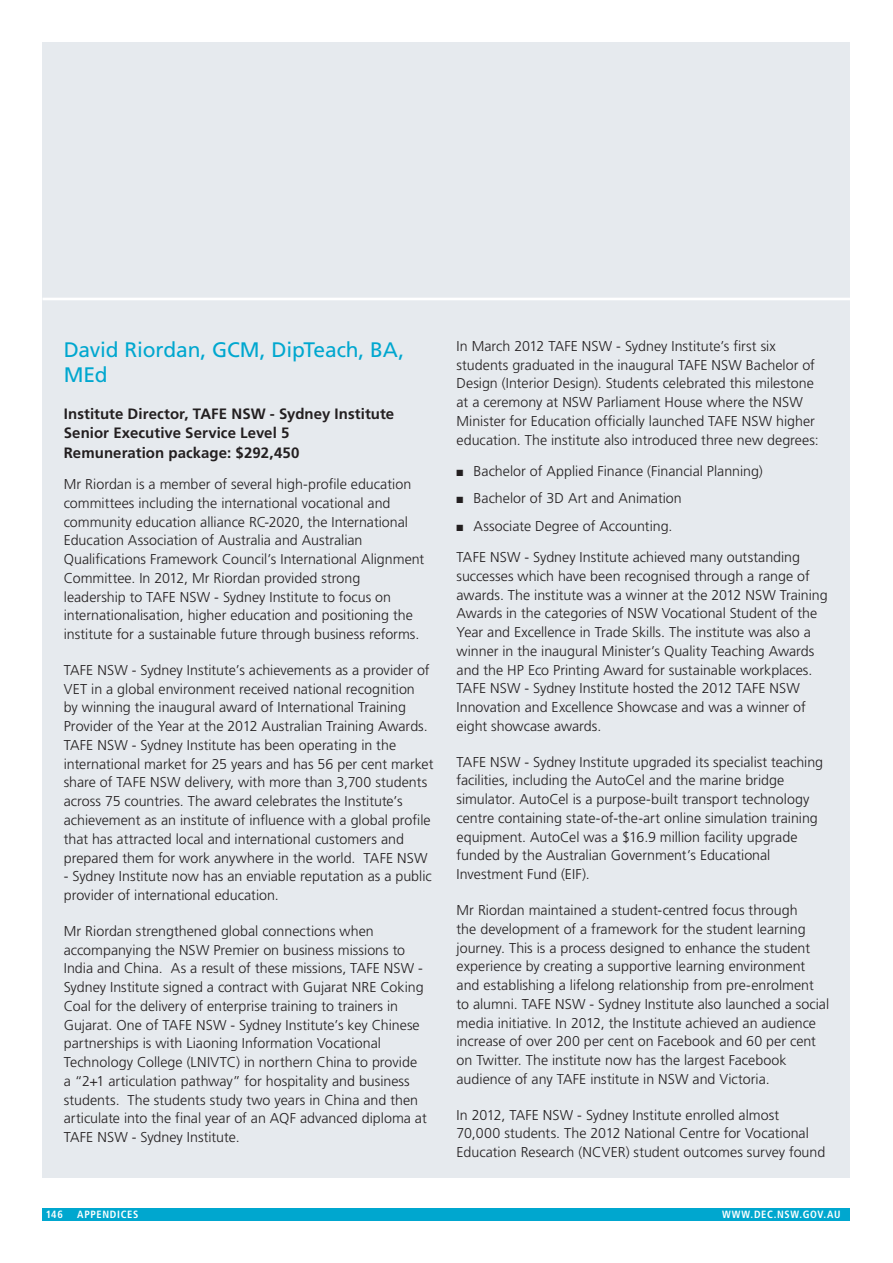
<style>
.page{position:relative;width:893px;height:1263px;background:#fff}
.page>*{position:absolute;margin:0;border:0;box-sizing:border-box;transform-origin:0 0}
._4_2_Body_copy_head{font:21px/25.5px "Frutiger LT Std";letter-spacing:-.01em;color:#00a7cf}
._4_3_Body_copy_sub_h{font:700 15px/19.5px "Frutiger LT Std";letter-spacing:.005em;color:#231f20}
._4_0_Body_copy{font:300 14.25px/18.8px "Frutiger LT Std";color:#231f20}
.t1{font:700 condensed 10.5px "Frutiger LT Std";letter-spacing:.06em;color:#fff}
</style>
<div class="page">
<div style="left:43px;top:43px;width:807px;height:255px;background:#e6eaee"></div>
<div style="left:43px;top:1208px;width:807px;height:12px;background:#00a7cf"></div>
<div style="left:43px;top:298px;width:807px;height:880px;background:#e6eaee"></div>
<hr style="left:43px;top:298px;width:807px;height:2px;background:#fff">
<p class="_4_2_Body_copy_head" style="left:64px;top:337px;width:342px">David Riordan, GCM, DipTeach, BA,<br>MEd</p>
<p class="_4_3_Body_copy_sub_h" style="left:64px;top:404px;width:332px">Institute Director, TAFE NSW - Sydney Institute<br>Senior Executive Service Level 5<br>Remuneration package: $292,450</p>
<p class="_4_0_Body_copy" style="left:64px;top:475px;width:362px">Mr Riordan is a member of several high-profile education committees including the international vocational and community education alliance RC-2020, the International Education Association of Australia and Australian Qualifications Framework Council’s International Alignment Committee. In 2012, Mr Riordan provided strong leadership to TAFE NSW - Sydney Institute to focus on internationalisation, higher education and positioning the institute for a sustainable future through business reforms.</p>
<p class="_4_0_Body_copy" style="left:64px;top:661px;width:371px">TAFE NSW - Sydney Institute’s achievements as a provider of VET in a global environment received national recognition<br>by winning the inaugural award of International Training Provider of the Year at the 2012 Australian Training Awards.<br>TAFE NSW - Sydney Institute has been operating in the international market for 25 years and has 56 per cent market share of TAFE NSW delivery, with more than 3,700 students across 75 countries. The award celebrates the Institute’s achievement as an institute of influence with a global profile that has attracted local and international customers and prepared them for work anywhere in the world. TAFE NSW</p>
<p class="_4_0_Body_copy" style="left:64px;top:867px;width:370px">- Sydney Institute now has an enviable reputation as a public provider of international education.</p>
<p class="_4_0_Body_copy" style="left:64px;top:922px;width:364px">Mr Riordan strengthened global connections when accompanying the NSW Premier on business missions to India and China. As a result of these missions, TAFE NSW - Sydney Institute signed a contract with Gujarat NRE Coking Coal for the delivery of enterprise training to trainers in Gujarat. One of TAFE NSW - Sydney Institute’s key Chinese partnerships is with Liaoning Information Vocational Technology College (LNIVTC) in northern China to provide a “2+1 articulation pathway” for hospitality and business students. The students study two years in China and then articulate into the final year of an AQF advanced diploma at TAFE NSW - Sydney Institute.</p>
<p class="_4_0_Body_copy" style="left:457px;top:337px;width:364px">In March 2012 TAFE NSW - Sydney Institute’s first six students graduated in the inaugural TAFE NSW Bachelor of Design (Interior Design). Students celebrated this milestone at a ceremony at NSW Parliament House where the NSW Minister for Education officially launched TAFE NSW higher education. The institute also introduced three new degrees:</p>
<p class="_4_0_Body_copy" style="left:457px;top:462px;width:308px">■ Bachelor of Applied Finance (Financial Planning)</p>
<p class="_4_0_Body_copy" style="left:457px;top:489px;width:227px">■ Bachelor of 3D Art and Animation</p>
<p class="_4_0_Body_copy" style="left:457px;top:517px;width:217px">■ Associate Degree of Accounting.</p>
<p class="_4_0_Body_copy" style="left:457px;top:548px;width:373px">TAFE NSW - Sydney Institute achieved many outstanding successes which have been recognised through a range of awards. The institute was a winner at the 2012 NSW Training Awards in the categories of NSW Vocational Student of the Year and Excellence in Trade Skills. The institute was also a winner in the inaugural Minister’s Quality Teaching Awards and the HP Eco Printing Award for sustainable workplaces.<br>TAFE NSW - Sydney Institute hosted the 2012 TAFE NSW Innovation and Excellence Showcase and was a winner of eight showcase awards.</p>
<p class="_4_0_Body_copy" style="left:457px;top:753px;width:368px">TAFE NSW - Sydney Institute upgraded its specialist teaching facilities, including the AutoCel and the marine bridge simulator. AutoCel is a purpose-built transport technology centre containing state-of-the-art online simulation training equipment. AutoCel was a $16.9 million facility upgrade funded by the Australian Government’s Educational Investment Fund (EIF).</p>
<p class="_4_0_Body_copy" style="left:457px;top:901px;width:374px">Mr Riordan maintained a student-centred focus through<br>the development of a framework for the student learning journey. This is a process designed to enhance the student experience by creating a supportive learning environment and establishing a lifelong relationship from pre-enrolment to alumni. TAFE NSW - Sydney Institute also launched a social media initiative. In 2012, the Institute achieved an audience increase of over 200 per cent on Facebook and 60 per cent on Twitter. The institute now has the largest Facebook audience of any TAFE institute in NSW and Victoria.</p>
<p class="_4_0_Body_copy" style="left:457px;top:1105px;width:370px">In 2012, TAFE NSW - Sydney Institute enrolled almost<br>70,000 students. The 2012 National Centre for Vocational<br>Education Research (NCVER) student outcomes survey found</p>
<p class="t1" style="left:46px;top:1208px;width:19px">146</p>
<p class="t1" style="left:77px;top:1208px;width:63px">APPENDICES</p>
<p class="t1" style="left:722px;top:1208px;width:120px">WWW.DEC.NSW.GOV.AU</p>
</div>
